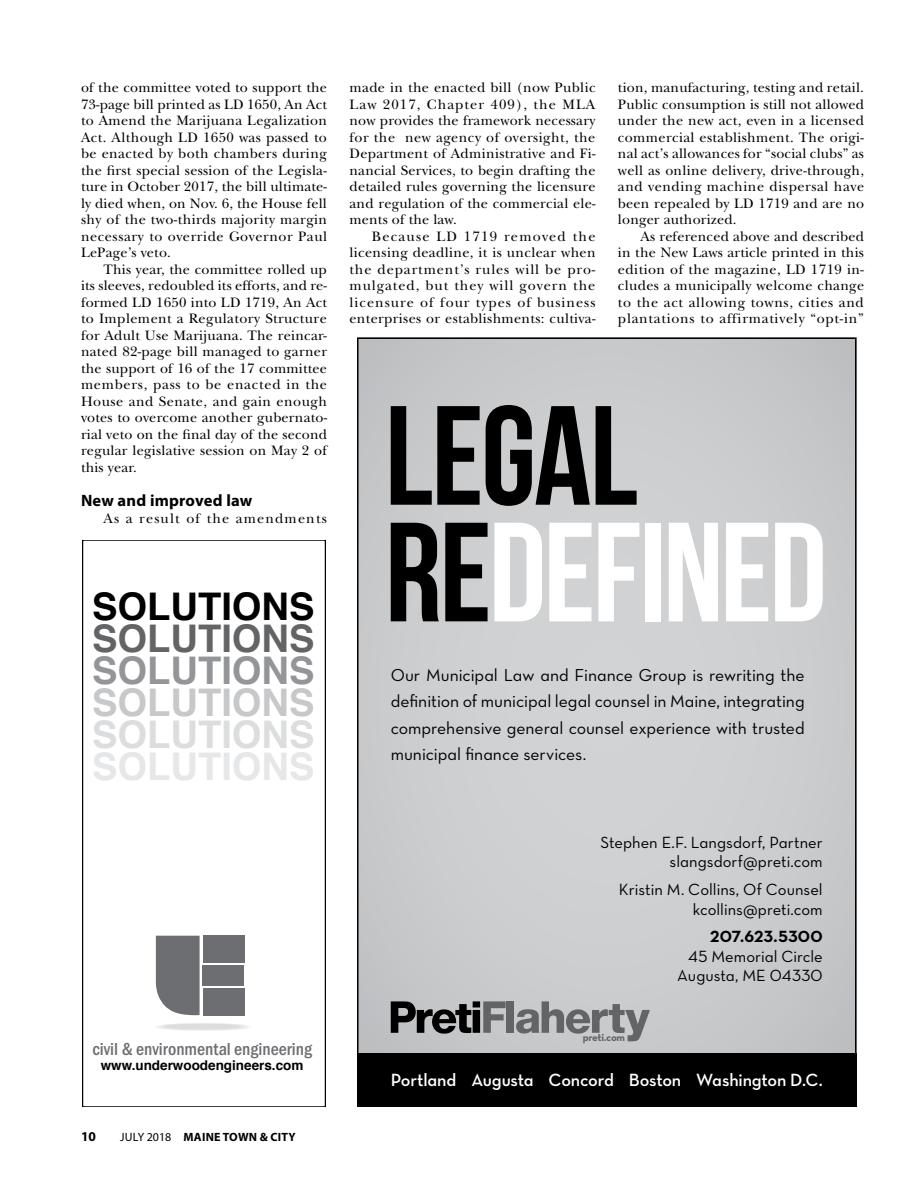
<style>
.page{position:relative;width:918px;height:1188px;background:#fff}
.page>*{position:absolute;margin:0;border:0;box-sizing:border-box;transform-origin:0 0}
.t1{font:700 38.1px "Helvetica";color:#636466}
.t2{font:700 38.1px "Helvetica";color:#000}
.t3{font:700 38.1px "Helvetica";color:#939598}
.t4{font:700 38.1px "Helvetica";color:#c7c8ca}
.t5{font:700 38.1px "Helvetica";color:#dcddde}
.t6{font:700 38.1px "Helvetica";color:#e6e7e8}
.t7{font:18px "Neutra Text Demi Alt";letter-spacing:-.01em;color:#fff}
.t8{font:500 condensed 18px "Franklin Got T";color:#6d6e71}
.t9{font:17.7px/26.7px "Neutra Text Book Alt";color:#000;text-align:justify}
.t10{font:16.5px/19.8px "Neutra Text Book Alt";color:#000;text-align:right}
.t11{font:700 16.5px "Myriad Pro";letter-spacing:.015em;color:#000}
.t12{font:16.5px "Neutra Text Bold Alt";letter-spacing:.015em;color:#000}
.t13{font:14.25px/16.5px "New Baskerville";letter-spacing:.025em;color:#000;text-align:justify}
.t14{font:14.25px "New Baskerville";letter-spacing:.08em;color:#000}
.t15{font:700 13.5px "Helvetica";color:#000}
.t16{font:700 13.5px "Myriad Pro";color:#000}
.t17{font:700 12px "Myriad Pro";letter-spacing:.02em;color:#000}
.t18{font:10.8px "Neutra Text Bold Alt";letter-spacing:-.03em;color:#636466}
.s1{font-weight:400}
</style>
<div class="page">
<div style="left:357px;top:338px;width:499px;height:715px;background:#cbcdce"></div>
<div style="left:357px;top:1053px;width:499px;height:54px;background:#000"></div>
<svg style="left:391px;top:1001px;width:115px;height:34px"></svg>
<div style="left:507px;top:1001px;width:7px;height:32px;background:#636466"></div>
<svg style="left:516px;top:1001px;width:134px;height:40px"></svg>
<svg style="left:494px;top:523px;width:48px;height:98px"></svg>
<svg style="left:549px;top:523px;width:43px;height:98px"></svg>
<svg style="left:598px;top:523px;width:41px;height:98px"></svg>
<div style="left:645px;top:523px;width:16px;height:98px;background:#fff"></div>
<svg style="left:669px;top:523px;width:49px;height:98px"></svg>
<svg style="left:726px;top:523px;width:42px;height:98px"></svg>
<svg style="left:775px;top:523px;width:48px;height:98px"></svg>
<svg style="left:391px;top:523px;width:48px;height:98px"></svg>
<svg style="left:445px;top:523px;width:43px;height:98px"></svg>
<svg style="left:391px;top:405px;width:246px;height:101px"></svg>
<div style="left:156px;top:1023px;width:94px;height:8px;background:#f8f8f9;border-radius:50%"></div>
<div style="left:157px;top:1023px;width:92px;height:8px;background:#eff0f0;border-radius:50%"></div>
<div style="left:157px;top:1023px;width:91px;height:7px;background:#f5f6f6;border-radius:50%"></div>
<div style="left:159px;top:1023px;width:88px;height:7px;background:#e8e9ea;border-radius:50%"></div>
<div style="left:159px;top:1024px;width:88px;height:6px;background:#f1f1f2;border-radius:50%"></div>
<div style="left:159px;top:1024px;width:87px;height:6px;background:#f0f1f1;border-radius:50%"></div>
<div style="left:161px;top:1024px;width:84px;height:6px;background:#ecedee;border-radius:50%"></div>
<div style="left:162px;top:1024px;width:81px;height:6px;background:#e2e3e4;border-radius:50%"></div>
<div style="left:163px;top:1024px;width:80px;height:5px;background:#e7e8e9;border-radius:50%"></div>
<div style="left:165px;top:1024px;width:76px;height:5px;background:#e2e3e4;border-radius:50%"></div>
<div style="left:167px;top:1024px;width:72px;height:5px;background:#dddfe0;border-radius:50%"></div>
<hr style="left:168px;top:1025px;width:70px;height:4px;background:#dcddde;border-radius:50%">
<svg style="left:156px;top:936px;width:44px;height:79px;background:#77787a"></svg>
<div style="left:203px;top:936px;width:41px;height:27px;background:#6d6e71"></div>
<div style="left:203px;top:965px;width:41px;height:20px;background:#6d6e71"></div>
<div style="left:203px;top:988px;width:41px;height:27px;background:#6d6e71"></div>
<div style="left:82px;top:540px;width:244px;height:567px;border:2px solid #000"></div>
<p class="t13" style="left:81px;top:79px;width:248px">of the committee voted to support the 73-page bill printed as LD 1650, An Act to Amend the Marijuana Legalization Act. Although LD 1650 was passed to be enacted by both chambers during the first special session of the Legisla&shy;ture in October 2017, the bill ultimate&shy;ly died when, on Nov. 6, the House fell shy of the two-thirds majority margin necessary to override Governor Paul LePage’s veto.</p>
<p class="t13" style="left:81px;top:261px;width:248px;text-indent:23px">This year, the committee rolled up its sleeves, redoubled its efforts, and re&shy;formed LD 1650 into LD 1719, An Act to Implement a Regulatory Structure for Adult Use Marijuana. The reincar&shy;nated 82-page bill managed to garner the support of 16 of the 17 committee members, pass to be enacted in the House and Senate, and gain enough votes to overcome another gubernato&shy;rial veto on the final day of the second regular legislative session on May 2 of this year.</p>
<p class="t11" style="left:81px;top:490px;width:173px">New and improved law</p>
<p class="t14" style="left:104px;top:510px;width:225px">As a result of the amendments</p>
<p class="t13" style="left:349px;top:79px;width:248px">made in the enacted bill (now Public Law 2017, Chapter 409), the MLA now provides the framework necessary for the new agency of oversight, the Department of Administrative and Fi&shy;nancial Services, to begin drafting the detailed rules governing the licensure and regulation of the commercial ele&shy;ments of the law.</p>
<p class="t13" style="left:349px;top:228px;width:248px;text-indent:23px">Because LD 1719 removed the licensing deadline, it is unclear when the department’s rules will be pro&shy;mulgated, but they will govern the licensure of four types of business enterprises or establishments: cultiva-</p>
<p class="t13" style="left:618px;top:79px;width:248px">tion, manufacturing, testing and retail.<br>Public consumption is still not allowed under the new act, even in a licensed commercial establishment. The origi&shy;nal act’s allowances for “social clubs” as well as online delivery, drive-through, and vending machine dispersal have been repealed by LD 1719 and are no longer authorized.</p>
<p class="t13" style="left:618px;top:228px;width:248px;text-indent:23px">As referenced above and described in the New Laws article printed in this edition of the magazine, LD 1719 in&shy;cludes a municipally welcome change to the act allowing towns, cities and plantations to affirmatively “opt-in”</p>
<h1 class="t2" style="left:92px;top:576px;width:224px">SOLUTIONS</h1>
<h1 class="t3" style="left:92px;top:640px;width:224px">SOLUTIONS</h1>
<h1 class="t4" style="left:92px;top:672px;width:224px">SOLUTIONS</h1>
<h1 class="t5" style="left:92px;top:704px;width:224px">SOLUTIONS</h1>
<h1 class="t6" style="left:92px;top:736px;width:224px">SOLUTIONS</h1>
<h1 class="t1" style="left:92px;top:608px;width:224px">SOLUTIONS</h1>
<p class="t8" style="left:92px;top:1039px;width:221px">civil &amp; environmental engineering</p>
<p class="t15" style="left:101px;top:1054px;width:204px">www.underwoodengineers.com</p>
<p class="t16" style="left:81px;top:1127px;width:16px">10</p>
<p class="t17" style="left:120px;top:1129px;width:177px"><span class="s1">JULY 2018</span> MAINE TOWN &amp; CITY</p>
<p class="t9" style="left:391px;top:661px;width:416px">Our Municipal Law and Finance Group is rewriting the definition of municipal legal counsel in Maine, integrating comprehensive general counsel experience with trusted municipal finance services.</p>
<p class="t10" style="left:601px;top:832px;width:224px">Stephen E.F. Langsdorf, Partner slangsdorf@preti.com</p>
<p class="t10" style="left:619px;top:879px;width:205px">Kristin M. Collins, Of Counsel kcollins@preti.com</p>
<p class="t12" style="left:710px;top:926px;width:114px">207.623.5300</p>
<p class="t10" style="left:677px;top:946px;width:147px">45 Memorial Circle<br>Augusta, ME 04330</p>
<p class="t18" style="left:583px;top:1031px;width:44px">preti.com</p>
<p class="t7" style="left:391px;top:1069px;width:433px">Portland Augusta Concord Boston Washington D.C.</p>
</div>
